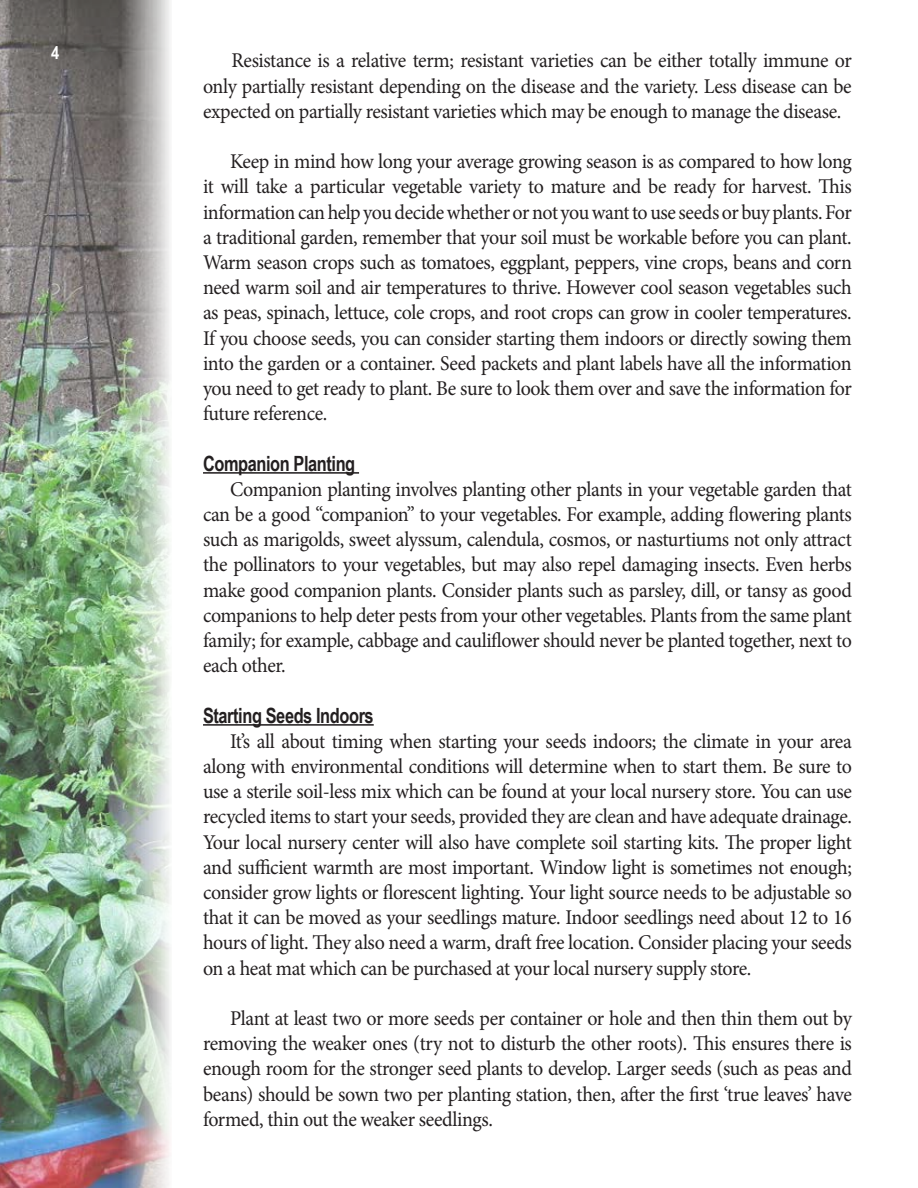
<style>
.page{position:relative;width:918px;height:1188px;background:#fff}
.page>*{position:absolute;margin:0;border:0;box-sizing:border-box;transform-origin:0 0}
.t1{font:21px/25.2px "Minion Pro";letter-spacing:-.025em;color:#231f20;text-align:justify;scale:.95 1}
.t2{font:700 21px "Arial Narrow";letter-spacing:-.02em;color:#231f20;scale:.95 1}
.t3{font:700 18px "Arial Narrow";color:#fff}
</style>
<div class="page">
<hr style="left:203px;top:472px;width:156px;height:2px;background:#231f20">
<hr style="left:203px;top:724px;width:171px;height:2px;background:#231f20">
<img style="left:0;top:0;width:170px;height:1188px">
<p class="t3" style="left:51px;top:39px;width:10px">4</p>
<p class="t1" style="left:203px;top:48px;width:684px;text-indent:29px">Resistance is a relative term; resistant varieties can be either totally immune or only partially resistant depending on the disease and the variety. Less disease can be expected on partially resistant varieties which may be enough to manage the disease.</p>
<p class="t1" style="left:203px;top:149px;width:685px;text-indent:27px">Keep in mind how long your average growing season is as compared to how long it will take a particular vegetable variety to mature and be ready for harvest. This information can help you decide whether or not you want to use seeds or buy plants. For a traditional garden, remember that your soil must be workable before you can plant.<br>Warm season crops such as tomatoes, eggplant, peppers, vine crops, beans and corn need warm soil and air temperatures to thrive. However cool season vegetables such as peas, spinach, lettuce, cole crops, and root crops can grow in cooler temperatures.<br>If you choose seeds, you can consider starting them indoors or directly sowing them into the garden or a container. Seed packets and plant labels have all the information you need to get ready to plant. Be sure to look them over and save the information for future reference.</p>
<p class="t2" style="left:203px;top:447px;width:162px">Companion Planting</p>
<p class="t1" style="left:203px;top:477px;width:685px;text-indent:27px">Companion planting involves planting other plants in your vegetable garden that can be a good “companion” to your vegetables. For example, adding flowering plants such as marigolds, sweet alyssum, calendula, cosmos, or nasturtiums not only attract the pollinators to your vegetables, but may also repel damaging insects. Even herbs make good companion plants. Consider plants such as parsley, dill, or tansy as good companions to help deter pests from your other vegetables. Plants from the same plant family; for example, cabbage and cauliflower should never be planted together, next to each other.</p>
<p class="t2" style="left:203px;top:699px;width:181px">Starting Seeds Indoors</p>
<p class="t1" style="left:203px;top:729px;width:685px;text-indent:27px">It’s all about timing when starting your seeds indoors; the climate in your area along with environmental conditions will determine when to start them. Be sure to use a sterile soil-less mix which can be found at your local nursery store. You can use recycled items to start your seeds, provided they are clean and have adequate drainage.<br>Your local nursery center will also have complete soil starting kits. The proper light and sufficient warmth are most important. Window light is sometimes not enough; consider grow lights or florescent lighting. Your light source needs to be adjustable so that it can be moved as your seedlings mature. Indoor seedlings need about 12 to 16 hours of light. They also need a warm, draft free location. Consider placing your seeds on a heat mat which can be purchased at your local nursery supply store.</p>
<p class="t1" style="left:203px;top:1006px;width:685px;text-indent:27px">Plant at least two or more seeds per container or hole and then thin them out by removing the weaker ones (try not to disturb the other roots). This ensures there is enough room for the stronger seed plants to develop. Larger seeds (such as peas and beans) should be sown two per planting station, then, after the first ‘true leaves’ have formed, thin out the weaker seedlings.</p>
</div>
